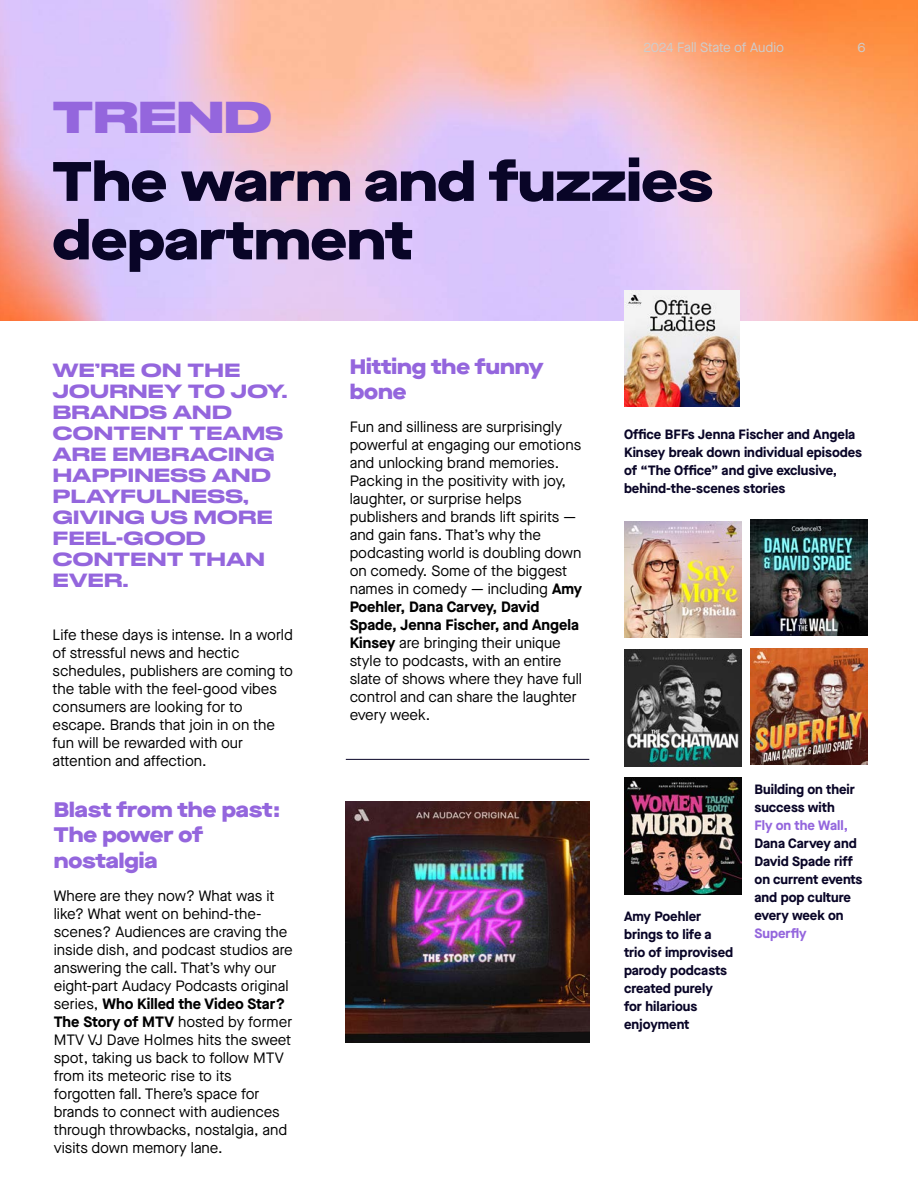
<style>
.page{position:relative;width:918px;height:1188px;background:#fff}
.page>*{position:absolute;margin:0;border:0;box-sizing:border-box;transform-origin:0 0}
.t1{font:900 55.5px/58.5px "Maison Neue Extended";color:#090527}
.t2{font:700 42px "Druk Wide";color:#9466dd}
.t3{font:900 21px/25.5px "Maison Neue Extended";color:#9466dd}
.t4{font:500 expanded 18px/21px "Druk";letter-spacing:.02em;color:#9466dd}
.t5{font:15px/18px "Maison Neue";color:#000}
.t6{font:700 13.5px/18px "Maison Neue";color:#090527}
.t7{font:13.5px "Maison Neue";color:#cdcdcd}
.t8{font:700 13.5px "Maison Neue";color:#9466dd}
.s1{font-weight:700}
</style>
<div class="page">
<img style="left:0;top:0;width:918px;height:321px">
<img style="left:346px;top:801px;width:243px;height:242px">
<img style="left:750px;top:648px;width:117px;height:117px">
<img style="left:750px;top:519px;width:117px;height:117px">
<img style="left:624px;top:291px;width:115px;height:116px">
<img style="left:624px;top:650px;width:117px;height:116px">
<img style="left:624px;top:521px;width:117px;height:117px">
<img style="left:624px;top:778px;width:117px;height:116px">
<hr style="left:346px;top:759px;width:243px;height:1px;background:#090527">
<p class="t7" style="left:644px;top:39px;width:142px">2024 Fall State of Audio</p>
<p class="t7" style="left:857px;top:39px;width:10px">6</p>
<h2 class="t2" style="left:52px;top:83px;width:221px">TREND</h2>
<h1 class="t1" style="left:52px;top:151px;width:662px">The warm and fuzzies department</h1>
<p class="t4" style="left:53px;top:358px;width:236px">WE’RE ON THE<br>JOURNEY TO JOY.<br>BRANDS AND<br>CONTENT TEAMS<br>ARE EMBRACING<br>HAPPINESS AND<br>PLAYFULNESS,<br>GIVING US MORE<br>FEEL-GOOD<br>CONTENT THAN<br>EVER.</p>
<p class="t5" style="left:53px;top:625px;width:242px">Life these days is intense. In a world of stressful news and hectic schedules, publishers are coming to the table with the feel-good vibes consumers are looking for to escape. Brands that join in on the fun will be rewarded with our attention and affection.</p>
<h3 class="t3" style="left:54px;top:796px;width:228px">Blast from the past:<br>The power of nostalgia</h3>
<p class="t5" style="left:54px;top:886px;width:240px">Where are they now? What was it like? What went on behind-the&shy;scenes? Audiences are craving the inside dish, and podcast studios are answering the call. That’s why our eight-part Audacy Podcasts original series, <span class="s1">Who Killed the Video Star?<br>The Story of MTV</span> hosted by former<br>MTV VJ Dave Holmes hits the sweet spot, taking us back to follow MTV from its meteoric rise to its forgotten fall. There’s space for brands to connect with audiences through throwbacks, nostalgia, and visits down memory lane.</p>
<h3 class="t3" style="left:350px;top:353px;width:195px">Hitting the funny bone</h3>
<p class="t5" style="left:350px;top:418px;width:234px">Fun and silliness are surprisingly powerful at engaging our emotions and unlocking brand memories.<br>Packing in the positivity with joy, laughter, or surprise helps publishers and brands lift spirits — and gain fans. That’s why the podcasting world is doubling down on comedy. Some of the biggest names in comedy — including <span class="s1">Amy<br>Poehler, Dana Carvey, David<br>Spade, Jenna Fischer, and Angela<br>Kinsey</span> are bringing their unique style to podcasts, with an entire slate of shows where they have full control and can share the laughter every week.</p>
<p class="t6" style="left:624px;top:425px;width:240px">Office BFFs Jenna Fischer and Angela Kinsey break down individual episodes of “The Office” and give exclusive, behind-the-scenes stories</p>
<p class="t6" style="left:624px;top:907px;width:111px">Amy Poehler brings to life a trio of improvised parody podcasts created purely for hilarious enjoyment</p>
<p class="t6" style="left:754px;top:780px;width:102px">Building on their success with</p>
<p class="t8" style="left:754px;top:816px;width:95px">Fly on the Wall,</p>
<p class="t6" style="left:754px;top:834px;width:109px">Dana Carvey and<br>David Spade riff on current events and pop culture every week on</p>
<p class="t8" style="left:754px;top:924px;width:54px">Superfly</p>
</div>
